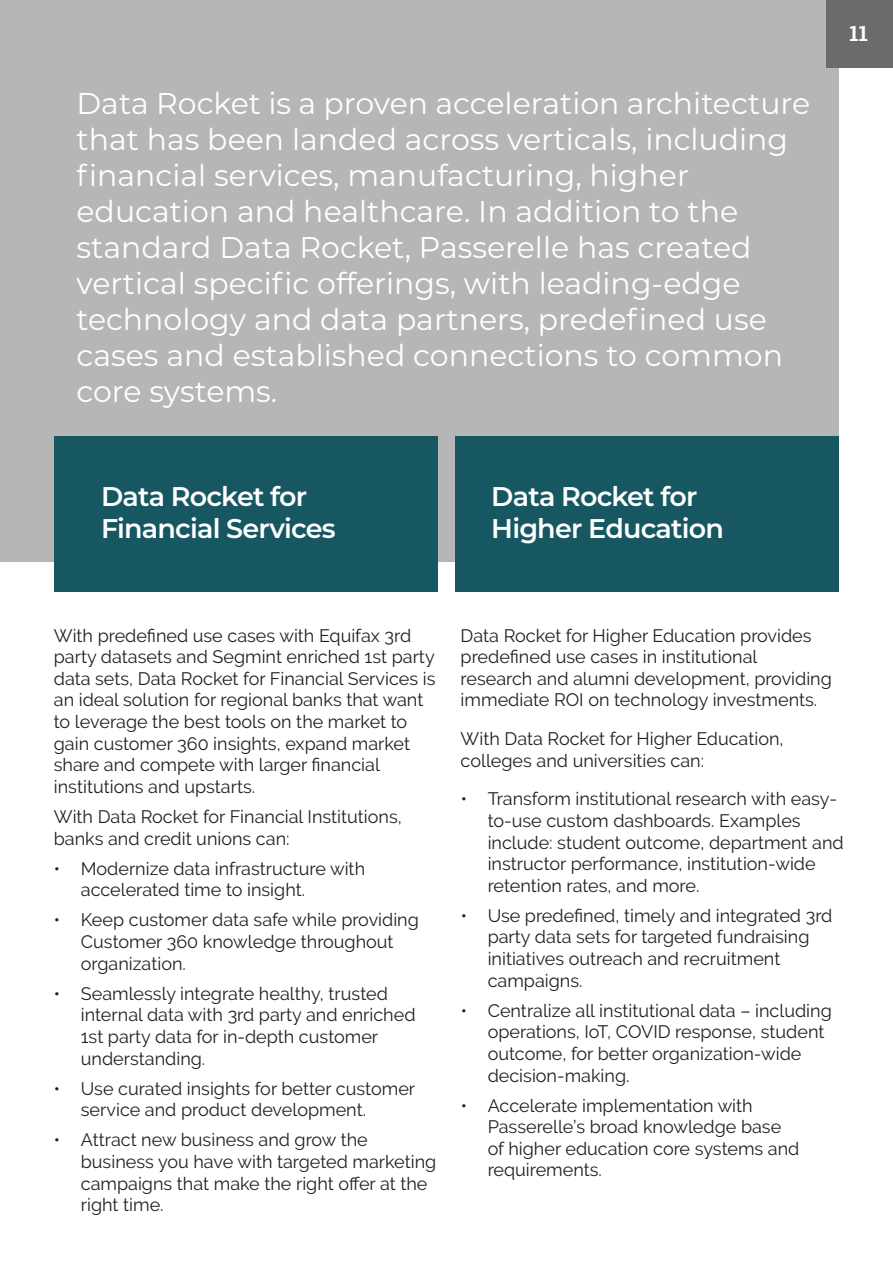
<style>
.page{position:relative;width:893px;height:1263px;background:#fff}
.page>*{position:absolute;margin:0;border:0;box-sizing:border-box;transform-origin:0 0}
.Paragraph_White{font:30px/36px "Montserrat";color:#fff}
.Subtitles_White{font:600 27px/32.4px "Montserrat";letter-spacing:-.03em;color:#fff}
.t1{font:700 21px "Roboto Slab";color:#fff}
.Paragraph_Black{font:18px/21.6px "Raleway";color:#231f20}
</style>
<div class="page">
<div style="left:0;top:0;width:839px;height:561px;background:#b6b6b6"></div>
<div style="left:54px;top:436px;width:383px;height:156px;background:#175761"></div>
<div style="left:455px;top:436px;width:384px;height:156px;background:#175761"></div>
<div style="left:826px;top:0;width:67px;height:68px;background:#6b6b6b"></div>
<p class="Paragraph_White" style="left:77px;top:84px;width:735px">Data Rocket is a proven acceleration architecture that has been landed across verticals, including financial services, manufacturing, higher education and healthcare. In addition to the standard Data Rocket, Passerelle has created vertical specific offerings, with leading-edge technology and data partners, predefined use cases and established connections to common core systems.</p>
<p class="Subtitles_White" style="left:101px;top:479px;width:236px">Data Rocket for<br>Financial Services</p>
<p class="Subtitles_White" style="left:491px;top:479px;width:234px">Data Rocket for<br>Higher Education</p>
<p class="t1" style="left:850px;top:19px;width:20px">11</p>
<p class="Paragraph_Black" style="left:54px;top:624px;width:383px">With predefined use cases with Equifax 3rd party datasets and Segmint enriched 1st party data sets, Data Rocket for Financial Services is an ideal solution for regional banks that want to leverage the best tools on the market to gain customer 360 insights, expand market share and compete with larger financial institutions and upstarts.</p>
<p class="Paragraph_Black" style="left:54px;top:806px;width:350px">With Data Rocket for Financial Institutions, banks and credit unions can:</p>
<p class="Paragraph_Black" style="left:81px;top:857px;width:286px;text-indent:-27px">• Modernize data infrastructure with accelerated time to insight.</p>
<p class="Paragraph_Black" style="left:81px;top:909px;width:340px;text-indent:-27px">• Keep customer data safe while providing<br>Customer 360 knowledge throughout organization.</p>
<p class="Paragraph_Black" style="left:81px;top:982px;width:336px;text-indent:-27px">• Seamlessly integrate healthy, trusted internal data with 3rd party and enriched 1st party data for in-depth customer understanding.</p>
<p class="Paragraph_Black" style="left:81px;top:1077px;width:336px;text-indent:-27px">• Use curated insights for better customer service and product development.</p>
<p class="Paragraph_Black" style="left:81px;top:1129px;width:357px;text-indent:-27px">• Attract new business and grow the business you have with targeted marketing campaigns that make the right offer at the right time.</p>
<p class="Paragraph_Black" style="left:461px;top:624px;width:373px">Data Rocket for Higher Education provides predefined use cases in institutional research and alumni development, providing immediate ROI on technology investments.</p>
<p class="Paragraph_Black" style="left:461px;top:728px;width:324px">With Data Rocket for Higher Education, colleges and universities can:</p>
<p class="Paragraph_Black" style="left:488px;top:788px;width:358px;text-indent:-27px">• Transform institutional research with easy&shy;to-use custom dashboards. Examples include: student outcome, department and instructor performance, institution-wide retention rates, and more.</p>
<p class="Paragraph_Black" style="left:488px;top:905px;width:346px;text-indent:-27px">• Use predefined, timely and integrated 3rd party data sets for targeted fundraising initiatives outreach and recruitment campaigns.</p>
<p class="Paragraph_Black" style="left:488px;top:999px;width:346px;text-indent:-27px">• Centralize all institutional data – including operations, IoT, COVID response, student outcome, for better organization-wide decision-making.</p>
<p class="Paragraph_Black" style="left:488px;top:1094px;width:313px;text-indent:-27px">• Accelerate implementation with<br>Passerelle’s broad knowledge base of higher education core systems and requirements.</p>
</div>
